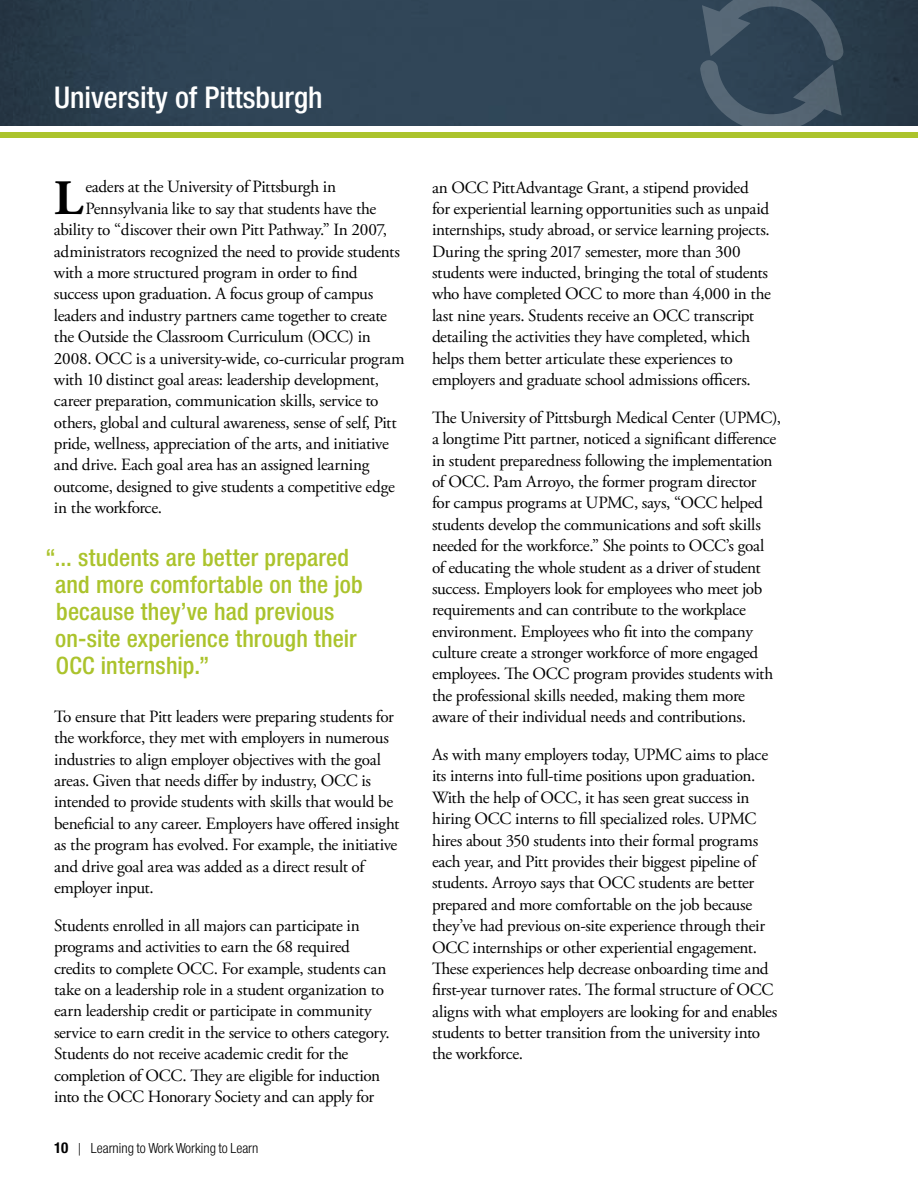
<style>
.page{position:relative;width:918px;height:1188px;background:#fff}
.page>*{position:absolute;margin:0;border:0;box-sizing:border-box;transform-origin:0 0}
.t1{font:700 49.35px "Adobe Garamond Pro";color:#000}
.t2{font:500 condensed 30px "Helvetica Neue LT Std";color:#fff}
.t3{font:500 condensed 24px/27px "Helvetica Neue LT Std";letter-spacing:.005em;color:#abc32c}
.t4{font:17.1px/21.5px "Adobe Garamond Pro";letter-spacing:-.02em;color:#000}
.t5{font:15px "Helvetica Neue H47";color:#000}
.s1{font-family:"Helvetica Neue LT Std";font-weight:700;font-stretch:condensed}
</style>
<div class="page">
<img style="left:0;top:0;width:917px;height:126px">
<hr style="left:917px;top:0;width:1px;height:126px;background:#2b5a71">
<svg style="left:700px;top:0;width:144px;height:126px;background:#3b4e5e"></svg>
<div style="left:0;top:132px;width:918px;height:6px;background:#abc32c"></div>
<h2 class="t2" style="left:54px;top:79px;width:270px">University of Pittsburgh</h2>
<h1 class="t1" style="left:54px;top:169px;width:30px">L</h1>
<p class="t4" style="left:85px;top:177px;width:252px">eaders at the University of Pittsburgh in</p>
<p class="t4" style="left:85px;top:198px;width:293px">Pennsylvania like to say that students have the</p>
<p class="t4" style="left:54px;top:220px;width:335px">ability to “discover their own Pitt Pathway.” In 2007,</p>
<p class="t4" style="left:54px;top:241px;width:347px">administrators recognized the need to provide students</p>
<p class="t4" style="left:54px;top:262px;width:305px">with a more structured program in order to find</p>
<p class="t4" style="left:54px;top:284px;width:321px">success upon graduation. A focus group of campus</p>
<p class="t4" style="left:54px;top:305px;width:335px">leaders and industry partners came together to create</p>
<p class="t4" style="left:54px;top:327px;width:318px">the Outside the Classroom Curriculum (OCC) in</p>
<p class="t4" style="left:54px;top:348px;width:352px">2008. OCC is a university-wide, co-curricular program</p>
<p class="t4" style="left:54px;top:369px;width:326px">with 10 distinct goal areas: leadership development,</p>
<p class="t4" style="left:54px;top:391px;width:326px">career preparation, communication skills, service to</p>
<p class="t4" style="left:54px;top:412px;width:344px">others, global and cultural awareness, sense of self, Pitt</p>
<p class="t4" style="left:54px;top:434px;width:336px">pride, wellness, appreciation of the arts, and initiative</p>
<p class="t4" style="left:54px;top:455px;width:317px">and drive. Each goal area has an assigned learning</p>
<p class="t4" style="left:54px;top:476px;width:342px">outcome, designed to give students a competitive edge</p>
<p class="t4" style="left:54px;top:498px;width:110px">in the workforce.</p>
<h3 class="t3" style="left:55px;top:544px;width:309px;text-indent:-10px">“... students are better prepared and more comfortable on the job because they’ve had previous on-site experience through their<br>OCC internship.”</h3>
<p class="t4" style="left:54px;top:706px;width:347px">To ensure that Pitt leaders were preparing students for the workforce, they met with employers in numerous industries to align employer objectives with the goal areas. Given that needs differ by industry, OCC is intended to provide students with skills that would be beneficial to any career. Employers have offered insight as the program has evolved. For example, the initiative and drive goal area was added as a direct result of employer input.</p>
<p class="t4" style="left:54px;top:915px;width:337px">Students enrolled in all majors can participate in programs and activities to earn the 68 required credits to complete OCC. For example, students can take on a leadership role in a student organization to earn leadership credit or participate in community service to earn credit in the service to others category.<br>Students do not receive academic credit for the completion of OCC. They are eligible for induction into the OCC Honorary Society and can apply for</p>
<p class="t5" style="left:54px;top:1138px;width:206px"><span class="s1">10</span> | Learning to Work Working to Learn</p>
<p class="t4" style="left:432px;top:177px;width:340px">an OCC PittAdvantage Grant, a stipend provided for experiential learning opportunities such as unpaid internships, study abroad, or service learning projects.<br>During the spring 2017 semester, more than 300 students were inducted, bringing the total of students who have completed OCC to more than 4,000 in the last nine years. Students receive an OCC transcript detailing the activities they have completed, which helps them better articulate these experiences to employers and graduate school admissions officers.</p>
<p class="t4" style="left:432px;top:407px;width:350px">The University of Pittsburgh Medical Center (UPMC), a longtime Pitt partner, noticed a significant difference in student preparedness following the implementation of OCC. Pam Arroyo, the former program director<br>for campus programs at UPMC, says, “OCC helped students develop the communications and soft skills needed for the workforce.” She points to OCC’s goal of educating the whole student as a driver of student success. Employers look for employees who meet job requirements and can contribute to the workplace environment. Employees who fit into the company culture create a stronger workforce of more engaged employees. The OCC program provides students with the professional skills needed, making them more aware of their individual needs and contributions.</p>
<p class="t4" style="left:432px;top:745px;width:347px">As with many employers today, UPMC aims to place its interns into full-time positions upon graduation.<br>With the help of OCC, it has seen great success in hiring OCC interns to fill specialized roles. UPMC hires about 350 students into their formal programs each year, and Pitt provides their biggest pipeline of students. Arroyo says that OCC students are better prepared and more comfortable on the job because they’ve had previous on-site experience through their OCC internships or other experiential engagement.<br>These experiences help decrease onboarding time and first-year turnover rates. The formal structure of OCC aligns with what employers are looking for and enables students to better transition from the university into the workforce.</p>
</div>
